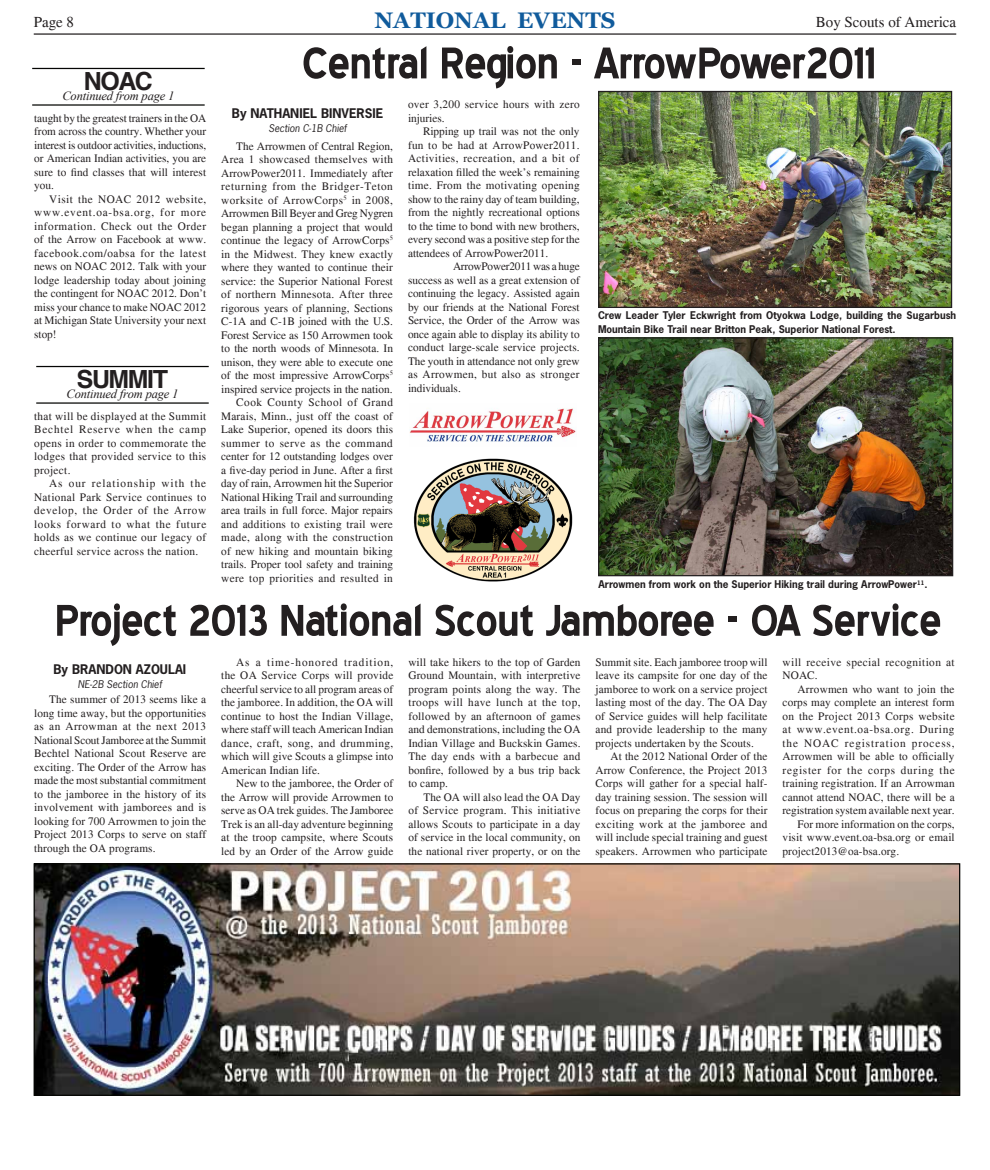
<style>
.page{position:relative;width:990px;height:1170px;background:#fff}
.page>*{position:absolute;margin:0;border:0;box-sizing:border-box;transform-origin:0 0}
.t1{font:700 53.75px "Blue Highway";letter-spacing:-.02em;color:#231f20}
.t2{font:700 25px "Helvetica";letter-spacing:-.06em;color:#231f20}
.t3{font:700 22.5px "Georgia";color:#105b9c}
.t4{font:15px "Times";color:#231f20}
.t5{font:italic 12.5px "Times New Roman";letter-spacing:-.015em;color:#231f20}
.t6{font:700 12.5px "News Gothic Std";color:#231f20}
.t7{font:11.25px/13.5px "Times";letter-spacing:.01em;color:#231f20;text-align:justify}
.t8{font:11.25px "Times";letter-spacing:.03em;color:#231f20}
.t9{font:11.25px/13.5px "Times";letter-spacing:.04em;color:#231f20}
.t10{font:11.25px "Times";letter-spacing:.035em;color:#231f20}
.t11{font:11.25px "Times";letter-spacing:.055em;color:#231f20}
.t12{font:11.25px "Times";letter-spacing:.065em;color:#231f20}
.t13{font:11.25px "Times";letter-spacing:.08em;color:#231f20}
.t14{font:11.25px "Times";letter-spacing:-.015em;color:#231f20}
.t15{font:700 10px/13.8px "News Gothic Std";color:#231f20}
.t16{font:italic 10px "News Gothic Std";color:#231f20}
</style>
<div class="page">
<hr style="left:34px;top:33px;width:922px;height:2px;background:#231f20">
<hr style="left:32px;top:68px;width:173px;height:1px;background:#040503">
<hr style="left:32px;top:104px;width:173px;height:2px;background:#040503">
<hr style="left:36px;top:366px;width:173px;height:1px;background:#040503">
<hr style="left:36px;top:402px;width:173px;height:2px;background:#040503">
<img style="left:36px;top:865px;width:922px;height:229px">
<div style="left:34px;top:863px;width:926px;height:233px;border:1px solid #040503"></div>
<img style="left:413px;top:458px;width:160px;height:124px">
<img style="left:409px;top:408px;width:167px;height:34px">
<img style="left:600px;top:93px;width:350px;height:213px">
<div style="left:598px;top:91px;width:354px;height:217px;border:1px solid #231f20"></div>
<img style="left:600px;top:339px;width:351px;height:235px">
<div style="left:598px;top:337px;width:355px;height:239px;border:1px solid #231f20"></div>
<h3 class="t4" style="left:34px;top:13px;width:42px">Page 8</h3>
<h3 class="t3" style="left:374px;top:8px;width:243px">NATIONAL EVENTS</h3>
<h3 class="t4" style="left:816px;top:13px;width:142px">Boy Scouts of America</h3>
<h2 class="t2" style="left:84px;top:66px;width:71px">NOAC</h2>
<p class="t5" style="left:63px;top:87px;width:113px">Continued from page 1</p>
<p class="t7" style="left:34px;top:111px;width:174px">taught by the greatest trainers in the OA from across the country. Whether your interest is outdoor activities, inductions, or American Indian activities, you are sure to find classes that will interest you.</p>
<p class="t7" style="left:34px;top:192px;width:174px;text-indent:15px">Visit the NOAC 2012 website, www.event.oa-bsa.org, for more information. Check out the Order of the Arrow on Facebook at www. facebook.com/oabsa for the latest news on NOAC 2012. Talk with your lodge leadership today about joining the contingent for NOAC 2012. Don’t miss your chance to make NOAC 2012 at Michigan State University your next stop!</p>
<h2 class="t2" style="left:77px;top:364px;width:93px">SUMMIT</h2>
<p class="t5" style="left:67px;top:385px;width:113px">Continued from page 1</p>
<p class="t7" style="left:34px;top:409px;width:174px">that will be displayed at the Summit Bechtel Reserve when the camp opens in order to commemorate the lodges that provided service to this project.</p>
<p class="t7" style="left:34px;top:477px;width:174px;text-indent:15px">As our relationship with the National Park Service continues to develop, the Order of the Arrow looks forward to what the future holds as we continue our legacy of cheerful service across the nation.</p>
<h1 class="t1" style="left:302px;top:38px;width:576px">Central Region - ArrowPower2011</h1>
<p class="t6" style="left:232px;top:105px;width:153px">By NATHANIEL BINVERSIE</p>
<p class="t16" style="left:268px;top:122px;width:80px">Section C-1B Chief</p>
<p class="t7" style="left:221px;top:139px;width:173px;text-align:right">The Arrowmen of Central Region, Area 1 showcased themselves with ArrowPower2011. Immediately after returning from the Bridger-Teton worksite of ArrowCorps<sup>5</sup> in 2008, Arrowmen Bill Beyer and Greg Nygren began planning a project that would continue the legacy of ArrowCorps<sup>5 </sup>in the Midwest. They knew exactly where they wanted to continue their service: the Superior National Forest of northern Minnesota. After three rigorous years of planning, Sections C-1A and C-1B joined with the U.S.<br>Forest Service as 150 Arrowmen took to the north woods of Minnesota. In unison, they were able to execute one of the most impressive ArrowCorps<sup>5 </sup>inspired service projects in the nation.<br>Cook County School of Grand Marais, Minn., just off the coast of Lake Superior, opened its doors this summer to serve as the command center for 12 outstanding lodges over a five-day period in June. After a first day of rain, Arrowmen hit the Superior National Hiking Trail and surrounding area trails in full force. Major repairs and additions to existing trail were made, along with the construction of new hiking and mountain biking trails. Proper tool safety and training were top priorities and resulted in</p>
<p class="t7" style="left:408px;top:98px;width:173px">over 3,200 service hours with zero injuries.</p>
<p class="t7" style="left:423px;top:125px;width:158px">Ripping up trail was not the only</p>
<p class="t7" style="left:408px;top:138px;width:173px">fun to be had at ArrowPower2011.</p>
<p class="t10" style="left:408px;top:152px;width:173px">Activities, recreation, and a bit of</p>
<p class="t7" style="left:408px;top:165px;width:173px">relaxation filled the week’s remaining</p>
<p class="t7" style="left:408px;top:179px;width:173px">time. From the motivating opening</p>
<p class="t7" style="left:408px;top:192px;width:173px">show to the rainy day of team building,</p>
<p class="t7" style="left:408px;top:206px;width:173px">from the nightly recreational options</p>
<p class="t7" style="left:408px;top:219px;width:173px">to the time to bond with new brothers,</p>
<p class="t7" style="left:408px;top:233px;width:173px">every second was a positive step for the</p>
<p class="t7" style="left:408px;top:246px;width:142px">attendees of ArrowPower2011.</p>
<p class="t14" style="left:453px;top:260px;width:128px">ArrowPower2011 was a huge</p>
<p class="t7" style="left:408px;top:273px;width:173px">success as well as a great extension of</p>
<p class="t7" style="left:408px;top:287px;width:173px">continuing the legacy. Assisted again</p>
<p class="t7" style="left:408px;top:300px;width:173px">by our friends at the National Forest</p>
<p class="t7" style="left:408px;top:314px;width:173px">Service, the Order of the Arrow was</p>
<p class="t7" style="left:408px;top:327px;width:173px">once again able to display its ability to</p>
<p class="t7" style="left:408px;top:341px;width:173px">conduct large-scale service projects.</p>
<p class="t7" style="left:408px;top:354px;width:173px">The youth in attendance not only grew</p>
<p class="t8" style="left:408px;top:368px;width:173px">as Arrowmen, but also as stronger</p>
<p class="t7" style="left:408px;top:381px;width:54px">individuals.</p>
<p class="t15" style="left:598px;top:308px;width:360px">Crew Leader Tyler Eckwright from Otyokwa Lodge, building the Sugarbush<br>Mountain Bike Trail near Britton Peak, Superior National Forest.</p>
<p class="t15" style="left:599px;top:578px;width:330px">Arrowmen from work on the Superior Hiking trail during ArrowPower<sup>11</sup>.</p>
<h1 class="t1" style="left:55px;top:596px;width:889px">Project 2013 National Scout Jamboree - OA Service</h1>
<p class="t6" style="left:54px;top:661px;width:134px">By BRANDON AZOULAI</p>
<p class="t16" style="left:78px;top:678px;width:86px">NE-2B Section Chief</p>
<p class="t7" style="left:34px;top:693px;width:174px;text-indent:15px">The summer of 2013 seems like a long time away, but the opportunities as an Arrowman at the next 2013<br>National Scout Jamboree at the Summit Bechtel National Scout Reserve are exciting. The Order of the Arrow has made the most substantial commitment to the jamboree in the history of its involvement with jamborees and is looking for 700 Arrowmen to join the Project 2013 Corps to serve on staff through the OA programs.</p>
<p class="t7" style="left:221px;top:655px;width:174px;text-indent:15px">As a time-honored tradition, the OA Service Corps will provide cheerful service to all program areas of the jamboree. In addition, the OA will continue to host the Indian Village, where staff will teach American Indian dance, craft, song, and drumming, which will give Scouts a glimpse into American Indian life.</p>
<p class="t7" style="left:221px;top:777px;width:174px;text-indent:15px">New to the jamboree, the Order of the Arrow will provide Arrowmen to serve as OA trek guides. The Jamboree Trek is an all-day adventure beginning at the troop campsite, where Scouts led by an Order of the Arrow guide</p>
<p class="t7" style="left:408px;top:655px;width:174px">will take hikers to the top of Garden Ground Mountain, with interpretive program points along the way. The troops will have lunch at the top, followed by an afternoon of games and demonstrations, including the OA Indian Village and Buckskin Games.<br>The day ends with a barbecue and bonfire, followed by a bus trip back to camp.</p>
<p class="t7" style="left:408px;top:790px;width:174px;text-indent:15px">The OA will also lead the OA Day of Service program. This initiative allows Scouts to participate in a day of service in the local community, on the national river property, or on the</p>
<p class="t7" style="left:595px;top:655px;width:174px">Summit site. Each jamboree troop will leave its campsite for one day of the jamboree to work on a service project lasting most of the day. The OA Day of Service guides will help facilitate and provide leadership to the many projects undertaken by the Scouts.</p>
<p class="t7" style="left:595px;top:750px;width:174px;text-indent:15px">At the 2012 National Order of the Arrow Conference, the Project 2013<br>Corps will gather for a special half&shy;day training session. The session will focus on preparing the corps for their exciting work at the jamboree and will include special training and guest speakers. Arrowmen who participate</p>
<p class="t9" style="left:783px;top:655px;width:174px">will receive special recognition at<br>NOAC.</p>
<p class="t7" style="left:798px;top:682px;width:159px">Arrowmen who want to join the</p>
<p class="t7" style="left:783px;top:696px;width:174px">corps may complete an interest form</p>
<p class="t8" style="left:783px;top:709px;width:174px">on the Project 2013 Corps website</p>
<p class="t11" style="left:783px;top:723px;width:174px">at www.event.oa-bsa.org. During</p>
<p class="t13" style="left:783px;top:736px;width:174px">the NOAC registration process,</p>
<p class="t7" style="left:783px;top:750px;width:174px">Arrowmen will be able to officially</p>
<p class="t12" style="left:783px;top:763px;width:174px">register for the corps during the</p>
<p class="t7" style="left:783px;top:777px;width:174px">training registration. If an Arrowman</p>
<p class="t7" style="left:783px;top:790px;width:174px">cannot attend NOAC, there will be a</p>
<p class="t7" style="left:783px;top:804px;width:174px">registration system available next year.</p>
<p class="t7" style="left:798px;top:817px;width:159px">For more information on the corps,</p>
<p class="t7" style="left:783px;top:831px;width:174px">visit www.event.oa-bsa.org or email</p>
<p class="t7" style="left:783px;top:844px;width:118px">project2013@oa-bsa.org.</p>
</div>
